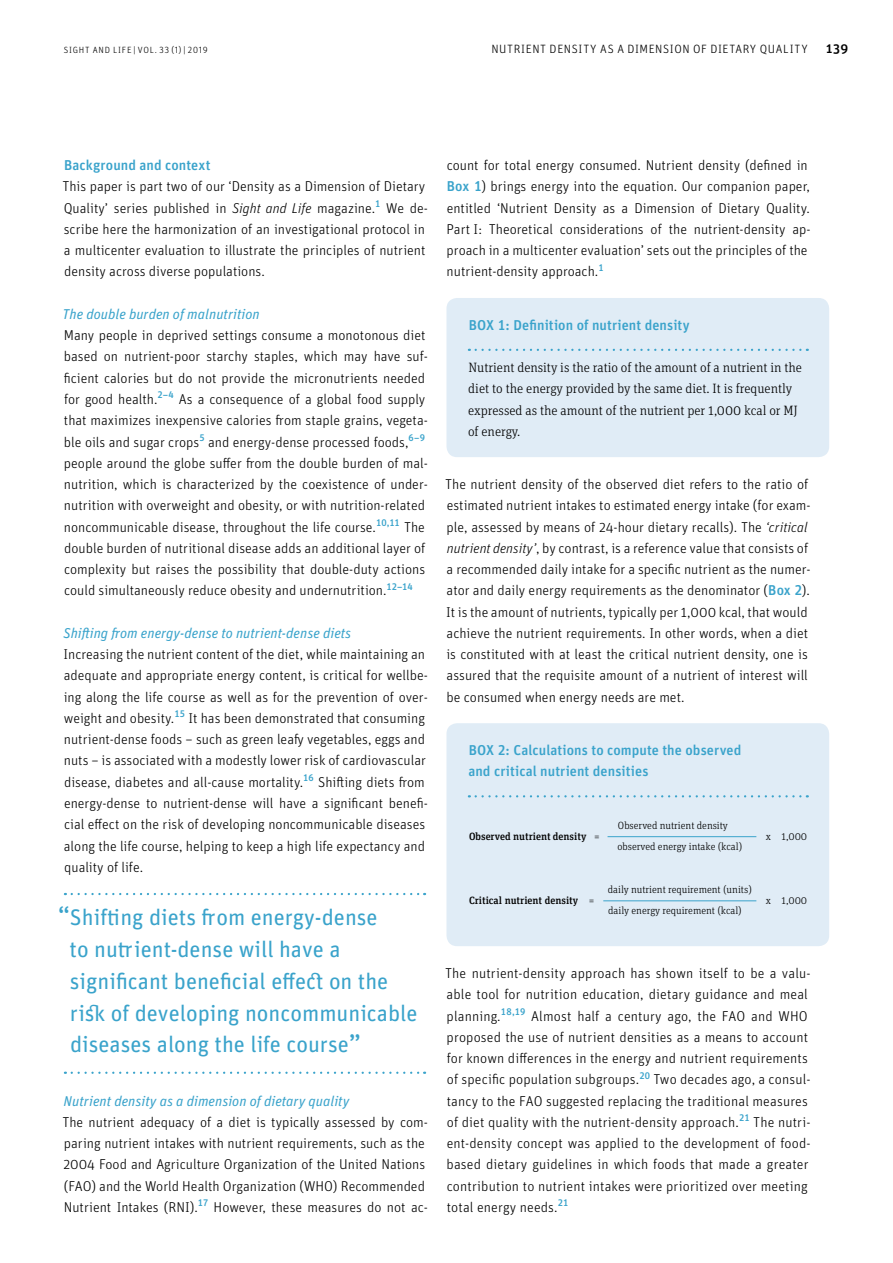
<style>
.page{position:relative;width:893px;height:1263px;background:#fff}
.page>*{position:absolute;margin:0;border:0;box-sizing:border-box;transform-origin:0 0}
.t1{font:22.5px/32px "Unit Pro";color:#3aa3cb}
.t2{font:300 14.25px/21.3px "Unit Pro";color:#000}
.t3{font:500 14.25px/21.3px "Unit Pro";letter-spacing:.005em;color:#3aa3cb}
.t4{font:italic 14.25px "Unit Pro";color:#3aa3cb}
.t5{font:300 13.5px/21.3px "Unit Slab Pro";color:#000}
.t6{font:500 13.5px "Unit Pro";color:#000}
.t7{font:300 12px "Unit Pro";letter-spacing:.05em;color:#000}
.t8{font:300 10.5px "Unit Slab Pro";color:#000}
.t9{font:500 10.5px "Unit Slab Pro";color:#000}
.t10{font:300 9px "Unit Pro";letter-spacing:.085em;color:#000}
.s1{font-style:italic}
.s2{font-size:27px}
.s3{font-weight:500;color:#3aa3cb}
.s4{font-weight:300}
</style>
<div class="page">
<div style="left:446px;top:298px;width:383px;height:159px;background:#e0ecf6;border-radius:11px"></div>
<div style="left:446px;top:723px;width:383px;height:223px;background:#e0ecf6;border-radius:11px"></div>
<svg style="left:72px;top:893px;width:353px;height:2px"></svg>
<svg style="left:72px;top:1071px;width:353px;height:3px"></svg>
<svg style="left:476px;top:349px;width:332px;height:2px"></svg>
<svg style="left:476px;top:795px;width:332px;height:2px"></svg>
<hr style="left:608px;top:836px;width:148px;height:1px;background:#3aa3cb">
<hr style="left:603px;top:900px;width:153px;height:1px;background:#3aa3cb">
<p class="t10" style="left:64px;top:44px;width:143px">SIGHT AND LIFE | VOL. 33 (1) | 2019</p>
<p class="t7" style="left:491px;top:41px;width:318px">NUTRIENT DENSITY AS A DIMENSION OF DIETARY QUALITY</p>
<p class="t6" style="left:826px;top:39px;width:24px">139</p>
<p class="t3" style="left:64px;top:154px;width:148px">Background and context</p>
<p class="t2" style="left:62px;top:175px;width:367px">This paper is part two of our ‘Density as a Dimension of Dietary Quality’ series published in <span class="s1">Sight and Life</span> magazine.<sup>1</sup> We de&shy;scribe here the harmonization of an investigational protocol in a multicenter evaluation to illustrate the principles of nutrient density across diverse populations.</p>
<p class="t4" style="left:63px;top:304px;width:199px">The double burden of malnutrition</p>
<p class="t2" style="left:64px;top:324px;width:366px">Many people in deprived settings consume a monotonous diet based on nutrient-poor starchy staples, which may have suf&shy;ficient calories but do not provide the micronutrients needed for good health.<sup>2–4</sup> As a consequence of a global food supply that maximizes inexpensive calories from staple grains, vegeta&shy;ble oils and sugar crops<sup>5</sup> and energy-dense processed foods,<sup>6–9 </sup>people around the globe suffer from the double burden of mal&shy;nutrition, which is characterized by the coexistence of under&shy;nutrition with overweight and obesity, or with nutrition-related noncommunicable disease, throughout the life course.<sup>10,11</sup> The double burden of nutritional disease adds an additional layer of complexity but raises the possibility that double-duty actions could simultaneously reduce obesity and undernutrition.<sup>12–14</sup></p>
<p class="t4" style="left:64px;top:623px;width:289px">Shifting from energy-dense to nutrient-dense diets</p>
<p class="t2" style="left:64px;top:643px;width:366px">Increasing the nutrient content of the diet, while maintaining an adequate and appropriate energy content, is critical for wellbe&shy;ing along the life course as well as for the prevention of over&shy;weight and obesity.<sup>15</sup> It has been demonstrated that consuming nutrient-dense foods – such as green leafy vegetables, eggs and nuts – is associated with a modestly lower risk of cardiovascular disease, diabetes and all-cause mortality.<sup>16</sup> Shifting diets from energy-dense to nutrient-dense will have a significant benefi&shy;cial effect on the risk of developing noncommunicable diseases along the life course, helping to keep a high life expectancy and quality of life.</p>
<h1 class="t1" style="left:70px;top:900px;width:349px;text-indent:-12px"><span class="s2">“</span>Shifting diets from energy-dense<br>to nutrient-dense will have a significant beneficial effect on the risk of developing noncommunicable diseases along the life course<span class="s2">”</span></h1>
<p class="t4" style="left:64px;top:1091px;width:287px">Nutrient density as a dimension of dietary quality</p>
<p class="t2" style="left:62px;top:1111px;width:367px">The nutrient adequacy of a diet is typically assessed by com&shy;paring nutrient intakes with nutrient requirements, such as the 2004 Food and Agriculture Organization of the United Nations (FAO) and the World Health Organization (WHO) Recommended Nutrient Intakes (RNI).<sup>17</sup> However, these measures do not ac-</p>
<p class="t2" style="left:446px;top:154px;width:366px">count for total energy consumed. Nutrient density (defined in <span class="s3">Box 1</span>) brings energy into the equation. Our companion paper, entitled ‘Nutrient Density as a Dimension of Dietary Quality.<br>Part I: Theoretical considerations of the nutrient-density ap&shy;proach in a multicenter evaluation’ sets out the principles of the nutrient-density approach.<sup>1</sup></p>
<p class="t3" style="left:469px;top:313px;width:222px">BOX 1: Definition of nutrient density</p>
<p class="t5" style="left:468px;top:356px;width:335px">Nutrient density is the ratio of the amount of a nutrient in the diet to the energy provided by the same diet. It is frequently expressed as the amount of the nutrient per 1,000 kcal or MJ of energy.</p>
<p class="t2" style="left:445px;top:473px;width:367px">The nutrient density of the observed diet refers to the ratio of estimated nutrient intakes to estimated energy intake (for exam&shy;ple, assessed by means of 24-hour dietary recalls). The <span class="s1">‘critical nutrient density’</span>, by contrast, is a reference value that consists of a recommended daily intake for a specific nutrient as the numer&shy;ator and daily energy requirements as the denominator (<span class="s3">Box 2</span>).<br>It is the amount of nutrients, typically per 1,000 kcal, that would achieve the nutrient requirements. In other words, when a diet is constituted with at least the critical nutrient density, one is assured that the requisite amount of a nutrient of interest will be consumed when energy needs are met.</p>
<p class="t3" style="left:468px;top:738px;width:275px">BOX 2: Calculations to compute the observed and critical nutrient densities</p>
<p class="t8" style="left:618px;top:819px;width:111px">Observed nutrient density</p>
<p class="t9" style="left:469px;top:829px;width:132px">Observed nutrient density <span class="s4">=</span></p>
<p class="t8" style="left:766px;top:829px;width:43px">x 1,000</p>
<p class="t8" style="left:617px;top:840px;width:126px">observed energy intake (kcal)</p>
<p class="t8" style="left:608px;top:883px;width:146px">daily nutrient requirement (units)</p>
<p class="t9" style="left:469px;top:893px;width:127px">Critical nutrient density <span class="s4">=</span></p>
<p class="t8" style="left:766px;top:893px;width:43px">x 1,000</p>
<p class="t8" style="left:608px;top:904px;width:135px">daily energy requirement (kcal)</p>
<p class="t2" style="left:445px;top:962px;width:367px">The nutrient-density approach has shown itself to be a valu&shy;able tool for nutrition education, dietary guidance and meal planning.<sup>18,19</sup> Almost half a century ago, the FAO and WHO proposed the use of nutrient densities as a means to account for known differences in the energy and nutrient requirements of specific population subgroups.<sup>20</sup> Two decades ago, a consul&shy;tancy to the FAO suggested replacing the traditional measures of diet quality with the nutrient-density approach.<sup>21</sup> The nutri&shy;ent-density concept was applied to the development of food&shy;based dietary guidelines in which foods that made a greater contribution to nutrient intakes were prioritized over meeting total energy needs.<sup>21</sup></p>
</div>
